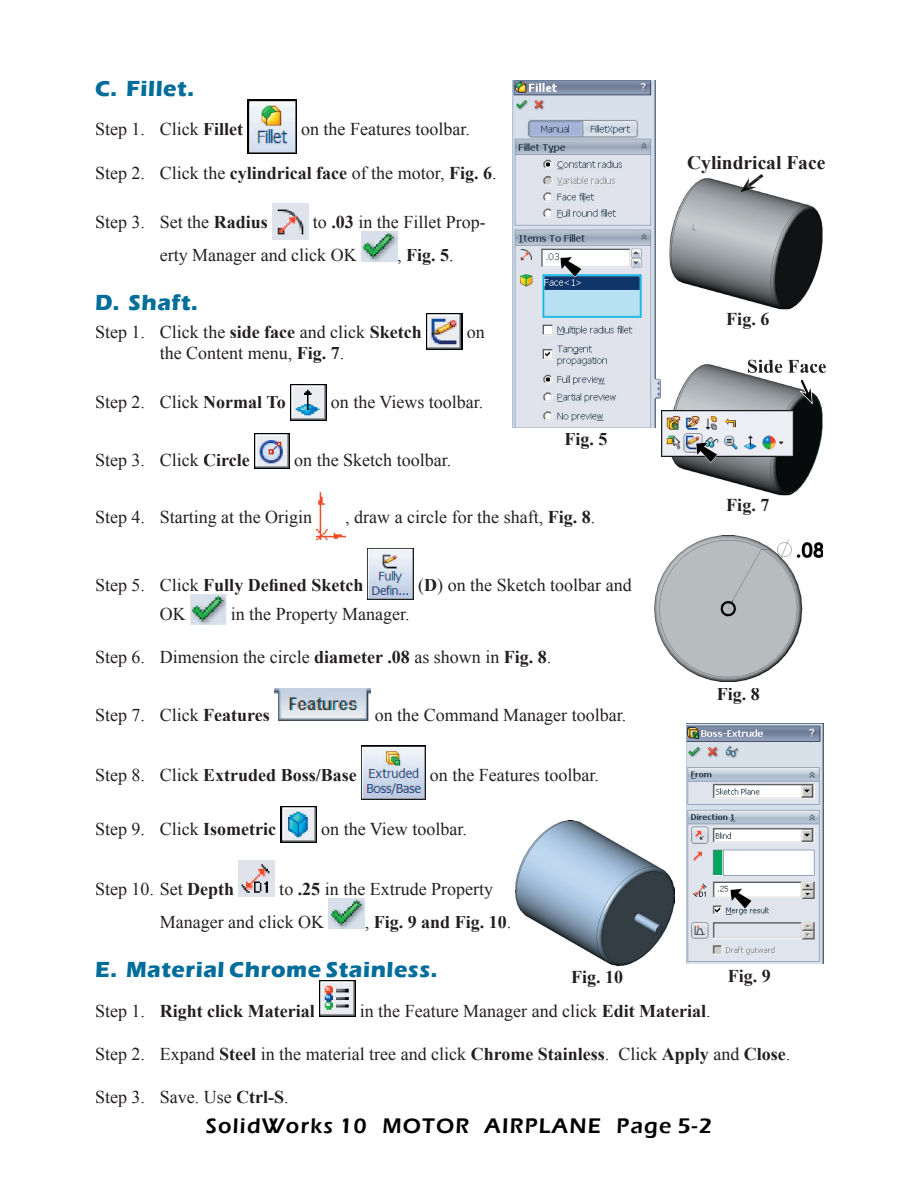
<style>
.page{position:relative;width:918px;height:1188px;background:#fff}
.page>*{position:absolute;margin:0;border:0;box-sizing:border-box;transform-origin:0 0}
.t1{font:700 22.5px "Eras ITC";letter-spacing:.025em;color:#006d9b}
.t2{font:600 21.75px "Eras ITC";letter-spacing:.055em;color:#000}
.t3{font:700 19.5px "Times New Roman";color:#231f20}
.t4{font:18px/33.6px "Times New Roman";color:#231f20}
.t5{font:700 18px "Times New Roman";color:#231f20}
.s1{font-weight:700}
.s2{font-weight:400}
</style>
<div class="page">
<img style="left:248px;top:100px;width:49px;height:53px">
<img style="left:272px;top:204px;width:36px;height:36px">
<img style="left:361px;top:231px;width:36px;height:31px">
<img style="left:426px;top:314px;width:36px;height:36px">
<img style="left:290px;top:384px;width:36px;height:36px">
<img style="left:254px;top:434px;width:36px;height:35px">
<img style="left:317px;top:492px;width:28px;height:47px">
<img style="left:368px;top:548px;width:46px;height:52px">
<img style="left:190px;top:596px;width:36px;height:29px">
<svg style="left:190px;top:595px;width:36px;height:1px"></svg>
<img style="left:274px;top:688px;width:96px;height:33px">
<img style="left:361px;top:746px;width:64px;height:53px">
<img style="left:281px;top:807px;width:36px;height:36px">
<img style="left:239px;top:860px;width:36px;height:36px">
<img style="left:329px;top:898px;width:36px;height:31px">
<img style="left:319px;top:981px;width:36px;height:36px">
<img style="left:513px;top:81px;width:148px;height:346px">
<img style="left:670px;top:178px;width:153px;height:131px">
<svg style="left:560px;top:257px;width:22px;height:20px"></svg>
<img style="left:740px;top:178px;width:16px;height:15px">
<svg style="left:747px;top:174px;width:16px;height:13px"></svg>
<img style="left:670px;top:364px;width:153px;height:131px">
<img style="left:748px;top:364px;width:75px;height:9px">
<img style="left:662px;top:411px;width:132px;height:45px">
<svg style="left:696px;top:442px;width:22px;height:21px"></svg>
<svg style="left:800px;top:379px;width:13px;height:25px"></svg>
<img style="left:654px;top:535px;width:169px;height:147px">
<img style="left:516px;top:820px;width:158px;height:146px">
<img style="left:686px;top:724px;width:137px;height:239px">
<svg style="left:730px;top:888px;width:22px;height:21px"></svg>
<p class="t1" style="left:95px;top:76px;width:100px">C. Fillet.</p>
<p class="t4" style="left:95px;top:112px;width:150px">Step 1. Click <span class="s1">Fillet</span></p>
<p class="t4" style="left:301px;top:112px;width:170px">on the Features toolbar.</p>
<p class="t4" style="left:95px;top:156px;width:403px">Step 2. Click the <span class="s1">cylindrical face</span> of the motor, <span class="s1">Fig. 6</span>.</p>
<p class="t4" style="left:95px;top:205px;width:174px">Step 3. Set the <span class="s1">Radius</span></p>
<p class="t4" style="left:160px;top:205px;width:328px;text-indent:153px">to <span class="s1">.03</span> in the Fillet Prop&shy;erty Manager and click OK</p>
<p class="t5" style="left:397px;top:243px;width:58px"><span class="s2">,</span> Fig. 5<span class="s2">.</span></p>
<p class="t1" style="left:95px;top:290px;width:104px">D. Shaft.</p>
<p class="t4" style="left:95px;top:315px;width:328px">Step 1. Click the <span class="s1">side face</span> and click <span class="s1">Sketch</span></p>
<p class="t4" style="left:467px;top:315px;width:19px">on</p>
<p class="t4" style="left:160px;top:336px;width:186px">the Content menu, <span class="s1">Fig. 7</span>.</p>
<p class="t4" style="left:95px;top:385px;width:192px">Step 2. Click <span class="s1">Normal To</span></p>
<p class="t4" style="left:331px;top:385px;width:154px">on the Views toolbar.</p>
<p class="t4" style="left:95px;top:443px;width:156px">Step 3. Click <span class="s1">Circle</span></p>
<p class="t4" style="left:294px;top:443px;width:158px">on the Sketch toolbar.</p>
<p class="t5" style="left:565px;top:427px;width:45px">Fig. 5</p>
<p class="t4" style="left:95px;top:500px;width:219px">Step 4. Starting at the Origin</p>
<p class="t4" style="left:345px;top:500px;width:251px">, draw a circle for the shaft, <span class="s1">Fig. 8</span>.</p>
<p class="t5" style="left:95px;top:572px;width:270px"><span class="s2">Step 5. Click</span> Fully Defined Sketch</p>
<p class="t4" style="left:418px;top:568px;width:215px">(<span class="s1">D</span>) on the Sketch toolbar and</p>
<p class="t4" style="left:160px;top:597px;width:27px">OK</p>
<p class="t4" style="left:231px;top:597px;width:180px">in the Property Manager.</p>
<p class="t4" style="left:95px;top:640px;width:458px">Step 6. Dimension the circle <span class="s1">diameter .08</span> as shown in <span class="s1">Fig. 8</span>.</p>
<p class="t4" style="left:95px;top:698px;width:176px">Step 7. Click <span class="s1">Features</span></p>
<p class="t4" style="left:375px;top:698px;width:253px">on the Command Manager toolbar.</p>
<p class="t5" style="left:95px;top:763px;width:263px"><span class="s2">Step 8. Click</span> Extruded Boss/Base</p>
<p class="t4" style="left:430px;top:758px;width:170px">on the Features toolbar.</p>
<p class="t4" style="left:95px;top:812px;width:183px">Step 9. Click <span class="s1">Isometric</span></p>
<p class="t4" style="left:321px;top:812px;width:147px">on the View toolbar.</p>
<p class="t3" style="left:687px;top:149px;width:140px">Cylindrical Face</p>
<p class="t5" style="left:726px;top:306px;width:45px">Fig. 6</p>
<p class="t3" style="left:747px;top:353px;width:81px">Side Face</p>
<p class="t5" style="left:726px;top:492px;width:45px">Fig. 7</p>
<p class="t5" style="left:717px;top:682px;width:45px">Fig. 8</p>
<p class="t4" style="left:160px;top:872px;width:335px;text-indent:120px">to <span class="s1">.25</span> in the Extrude Property<br>Manager and click OK</p>
<p class="t4" style="left:95px;top:872px;width:141px">Step 10. Set <span class="s1">Depth</span></p>
<p class="t5" style="left:365px;top:910px;width:148px"><span class="s2">,</span> Fig. 9 and Fig. 10<span class="s2">.</span></p>
<p class="t1" style="left:95px;top:957px;width:344px">E. Material Chrome Stainless.</p>
<p class="t5" style="left:95px;top:998px;width:221px"><span class="s2">Step 1.</span> Right click Material</p>
<p class="t4" style="left:360px;top:994px;width:352px">in the Feature Manager and click <span class="s1">Edit Material</span>.</p>
<p class="t4" style="left:95px;top:1037px;width:697px">Step 2. Expand <span class="s1">Steel</span> in the material tree and click <span class="s1">Chrome Stainless</span>. Click <span class="s1">Apply</span> and <span class="s1">Close</span>.</p>
<p class="t4" style="left:95px;top:1080px;width:195px">Step 3. Save. Use <span class="s1">Ctrl-S</span>.</p>
<p class="t5" style="left:571px;top:964px;width:54px">Fig. 10</p>
<p class="t5" style="left:728px;top:963px;width:45px">Fig. 9</p>
<p class="t2" style="left:206px;top:1114px;width:508px">SolidWorks 10 MOTOR AIRPLANE Page 5-2</p>
</div>
